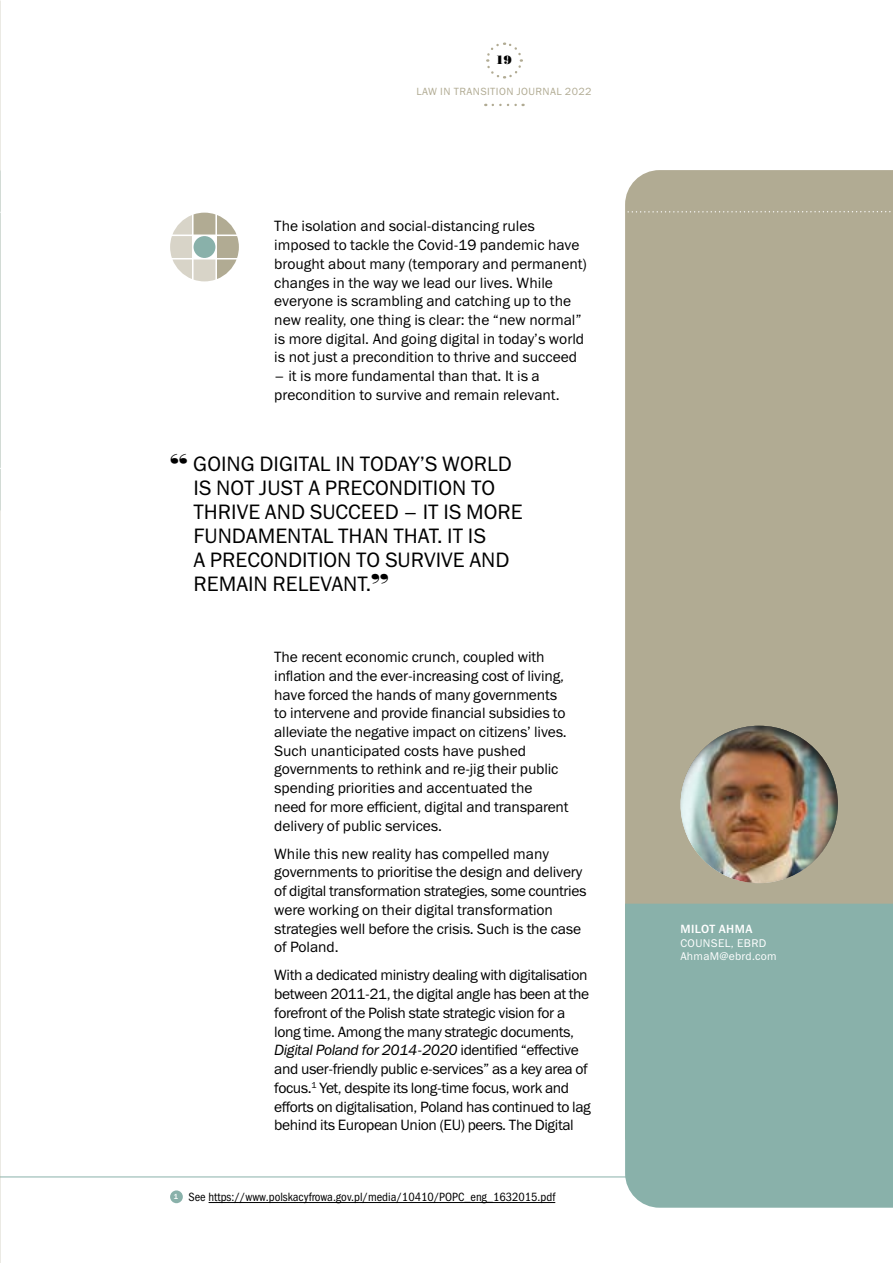
<style>
.page{position:relative;width:893px;height:1263px;background:#fff}
.page>*{position:absolute;margin:0;border:0;box-sizing:border-box;transform-origin:0 0}
.t1{font:21px/24px "Franklin Gothic Book ITC";color:#000}
.t2{font:15px/18.8px "Franklin Gothic Book ITC";letter-spacing:-.01em;color:#000}
.t3{font:12px "Franklin Gothic Book Cond ITC";color:#000}
.t4{font:12px "Franklin Gothic Medium ITC";letter-spacing:.035em;color:#fff}
.t5{font:12px "Bodoni Poster";color:#000}
.t6{font:11.25px/13.5px "Franklin Gothic Book ITC";letter-spacing:.03em;color:#fff}
.t7{font:10.5px "Franklin Gothic Book ITC";letter-spacing:.04em;color:#b1ab93}
.s1{font-family:"Bodoni Poster";font-size:24.3px}
.s2{font-style:italic}
</style>
<div class="page">
<div style="left:625px;top:170px;width:268px;height:734px;background:#b1ab93"></div>
<div style="left:625px;top:904px;width:268px;height:304px;background:#89b1aa"></div>
<hr style="left:0;top:1177px;width:626px;height:1px;background:#89b1aa">
<img style="left:0;top:510px;width:1px;height:697px">
<svg style="left:493px;top:104px;width:31px;height:2px"></svg>
<svg style="left:486px;top:42px;width:37px;height:37px"></svg>
<svg style="left:0;top:210px;width:893px;height:71px"></svg>
<hr style="left:209px;top:1202px;width:346px;height:1px;background:#000">
<div style="left:170px;top:1190px;width:13px;height:13px;background:#89b1aa;border-radius:50%"></div>
<div style="left:666px;top:715px;width:184px;height:170px;background:#000;opacity:.75"></div>
<p class="t5" style="left:496px;top:53px;width:18px">19</p>
<p class="t7" style="left:416px;top:85px;width:177px">LAW IN TRANSITION JOURNAL 2022</p>
<p class="t2" style="left:274px;top:217px;width:314px">The isolation and social-distancing rules imposed to tackle the Covid-19 pandemic have brought about many (temporary and permanent) changes in the way we lead our lives. While everyone is scrambling and catching up to the new reality, one thing is clear: the “new normal” is more digital. And going digital in today’s world is not just a precondition to thrive and succeed</p>
<p class="t2" style="left:274px;top:366px;width:287px">– it is more fundamental than that. It is a precondition to survive and remain relevant.</p>
<h1 class="t1" style="left:193px;top:452px;width:331px;text-indent:-23px"><span class="s1">“</span> GOING DIGITAL IN TODAY’S WORLD<br>IS NOT JUST A PRECONDITION TO<br>THRIVE AND SUCCEED – IT IS MORE<br>FUNDAMENTAL THAN THAT. IT IS<br>A PRECONDITION TO SURVIVE AND<br>REMAIN RELEVANT.<span class="s1">”</span></h1>
<p class="t2" style="left:274px;top:647px;width:296px">The recent economic crunch, coupled with inflation and the ever-increasing cost of living, have forced the hands of many governments to intervene and provide financial subsidies to alleviate the negative impact on citizens’ lives.<br>Such unanticipated costs have pushed governments to rethink and re-jig their public spending priorities and accentuated the<br>need for more efficient, digital and transparent delivery of public services.</p>
<p class="t2" style="left:274px;top:844px;width:314px">While this new reality has compelled many governments to prioritise the design and delivery of digital transformation strategies, some countries were working on their digital transformation strategies well before the crisis. Such is the case of Poland.</p>
<p class="t2" style="left:274px;top:965px;width:318px">With a dedicated ministry dealing with digitalisation between 2011-21, the digital angle has been at the forefront of the Polish state strategic vision for a long time. Among the many strategic documents, <span class="s2">Digital Poland for 2014-2020</span> identified “effective and user-friendly public e-services” as a key area of focus.<sup>1</sup> Yet, despite its long-time focus, work and efforts on digitalisation, Poland has continued to lag behind its European Union (EU) peers. The Digital</p>
<p class="t3" style="left:174px;top:1190px;width:383px"><sup>1</sup> See https://www.polskacyfrowa.gov.pl/media/10410/POPC_eng_1632015.pdf</p>
<p class="t4" style="left:680px;top:922px;width:73px">MILOT AHMA</p>
<p class="t6" style="left:680px;top:936px;width:98px">COUNSEL, EBRD<br>AhmaM@ebrd.com</p>
</div>
